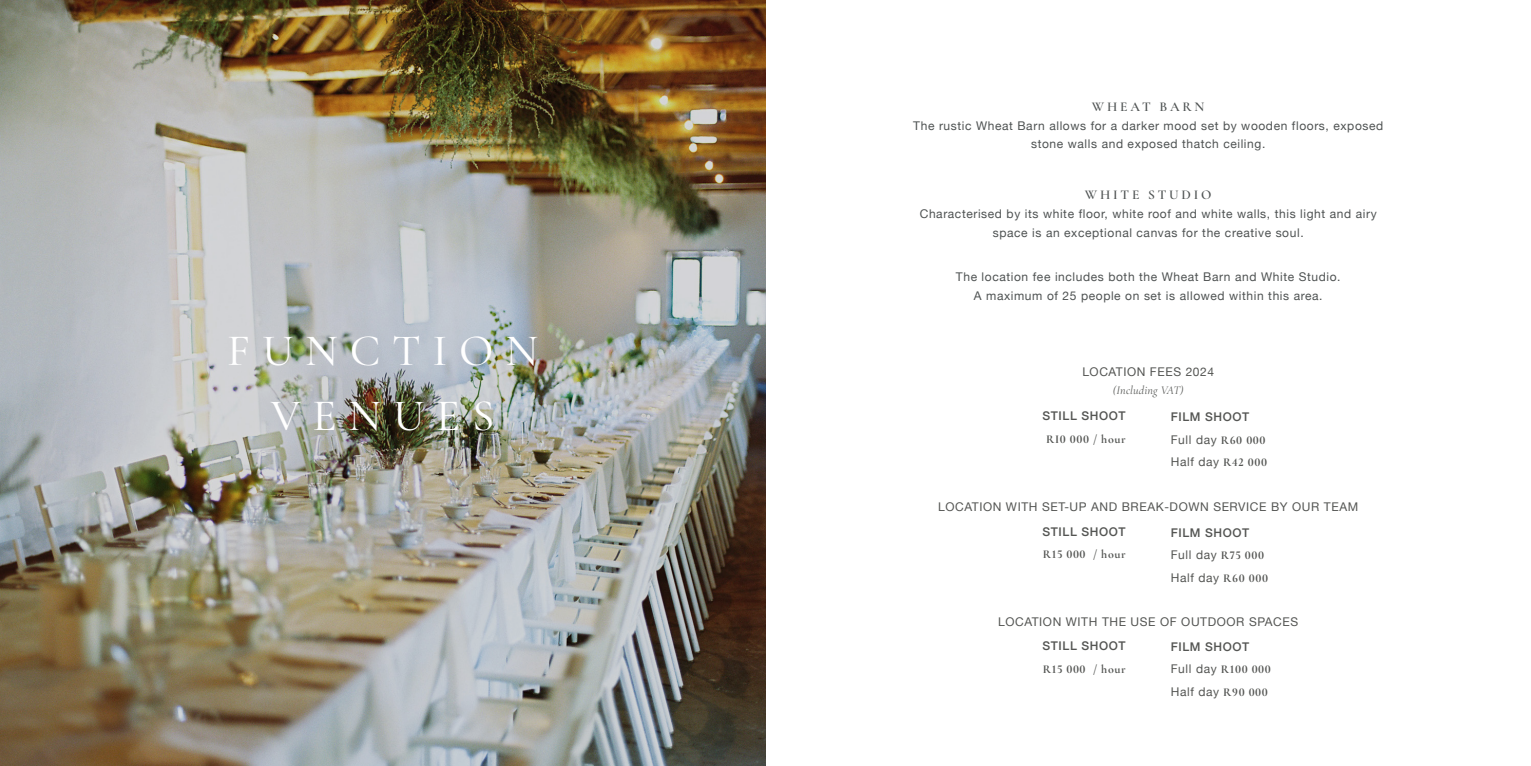
<style>
.page{position:relative;width:1531px;height:766px;background:#fff}
.page>*{position:absolute;margin:0;border:0;box-sizing:border-box;transform-origin:0 0}
.t1{font:500 45px/64.8px "Cormorant Garamond";letter-spacing:.26em;color:#fff;text-align:center}
.t2{font:600 13.5px "Cormorant Garamond";letter-spacing:.21em;color:#4e5252}
.t3{font:12px/18.8px "Helvetica Neue";letter-spacing:.05em;color:#4e5252;text-align:center}
.t4{font:12px/22.5px "Helvetica Neue";letter-spacing:.05em;color:#545553}
.t5{font:700 12px "Cormorant Garamond";letter-spacing:.05em;color:#545553}
.t6{font:500 12px "Helvetica Neue";letter-spacing:.05em;color:#545553}
.t7{font:italic 12px "Cormorant Garamond";letter-spacing:.01em;color:#545553}
.s1{font-weight:500}
.s2{font-family:"Cormorant Garamond";font-weight:700}
</style>
<div class="page">
<img style="left:0;top:0;width:765px;height:765px">
<h1 class="t1" style="left:227px;top:318px;width:312px">FUNCTION<br>VENUES</h1>
<p class="t2" style="left:1092px;top:98px;width:114px">WHEAT BARN</p>
<p class="t3" style="left:913px;top:116px;width:471px">The rustic Wheat Barn allows for a darker mood set by wooden floors, exposed stone walls and exposed thatch ceiling.</p>
<p class="t2" style="left:1085px;top:187px;width:128px">WHITE STUDIO</p>
<p class="t3" style="left:920px;top:205px;width:458px">Characterised by its white floor, white roof and white walls, this light and airy space is an exceptional canvas for the creative soul.</p>
<p class="t3" style="left:956px;top:268px;width:386px">The location fee includes both the Wheat Barn and White Studio.<br>A maximum of 25 people on set is allowed within this area.</p>
<p class="t4" style="left:1082px;top:360px;width:133px">LOCATION FEES 2024</p>
<p class="t7" style="left:1113px;top:382px;width:72px">(Including VAT)</p>
<p class="t6" style="left:1042px;top:406px;width:85px">STILL SHOOT</p>
<p class="t5" style="left:1046px;top:431px;width:81px">RI0 000 / hour</p>
<p class="t4" style="left:1171px;top:406px;width:98px"><span class="s1">FILM SHOOT<br></span>Full day <span class="s2">R60 000<br></span>Half day <span class="s2">R42 000</span></p>
<p class="t4" style="left:938px;top:496px;width:421px">LOCATION WITH SET-UP AND BREAK-DOWN SERVICE BY OUR TEAM</p>
<p class="t6" style="left:1042px;top:522px;width:85px">STILL SHOOT</p>
<p class="t5" style="left:1043px;top:547px;width:84px">R15 000 / hour</p>
<p class="t4" style="left:1171px;top:521px;width:99px"><span class="s1">FILM SHOOT<br></span>Full day <span class="s2">R75 000<br></span>Half day <span class="s2">R60 000</span></p>
<p class="t4" style="left:998px;top:610px;width:301px">LOCATION WITH THE USE OF OUTDOOR SPACES</p>
<p class="t6" style="left:1042px;top:636px;width:85px">STILL SHOOT</p>
<p class="t5" style="left:1043px;top:661px;width:84px">R15 000 / hour</p>
<p class="t4" style="left:1171px;top:636px;width:102px"><span class="s1">FILM SHOOT<br></span>Full day <span class="s2">R100 000<br></span>Half day <span class="s2">R90 000</span></p>
</div>
